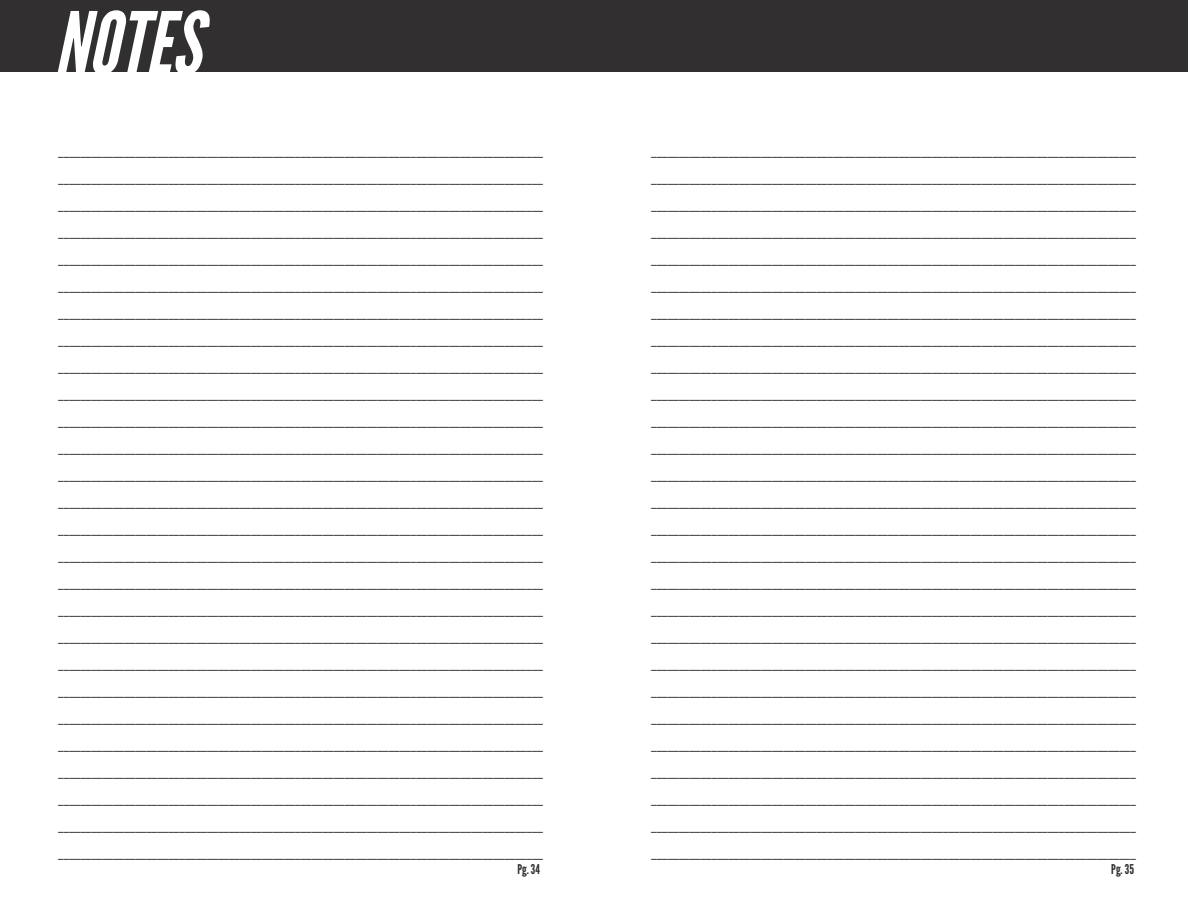
<style>
.page{position:relative;width:1188px;height:918px;background:#fff}
.page>*{position:absolute;margin:0;border:0;box-sizing:border-box;transform-origin:0 0}
.t1{font:italic 85.5px "League Gothic";color:#fff}
.TIPS_COPY{font:13.5px/27px "PT Sans";color:#231f20;text-align:justify}
.t2{font:13.5px "League Gothic";color:#312f30}
</style>
<div class="page">
<div style="left:0;top:0;width:1188px;height:72px;background:#312f30"></div>
<p class="t1" style="left:54px;top:-8px;width:148px">NOTES</p>
<p class="TIPS_COPY" style="left:58px;top:136px;width:486px">________________________________________________________________________________________ ________________________________________________________________________________________ ________________________________________________________________________________________ ________________________________________________________________________________________ ________________________________________________________________________________________ ________________________________________________________________________________________ ________________________________________________________________________________________</p>
<p class="TIPS_COPY" style="left:58px;top:325px;width:486px">________________________________________________________________________________________ ________________________________________________________________________________________ ________________________________________________________________________________________ ________________________________________________________________________________________ ________________________________________________________________________________________ ________________________________________________________________________________________ ________________________________________________________________________________________</p>
<p class="TIPS_COPY" style="left:58px;top:514px;width:486px">________________________________________________________________________________________ ________________________________________________________________________________________ ________________________________________________________________________________________ ________________________________________________________________________________________ ________________________________________________________________________________________ ________________________________________________________________________________________ ________________________________________________________________________________________</p>
<p class="TIPS_COPY" style="left:58px;top:703px;width:486px">________________________________________________________________________________________ ________________________________________________________________________________________ ________________________________________________________________________________________ ________________________________________________________________________________________ ________________________________________________________________________________________ ________________________________________________________________________________________</p>
<p class="TIPS_COPY" style="left:651px;top:136px;width:486px">________________________________________________________________________________________ ________________________________________________________________________________________ ________________________________________________________________________________________ ________________________________________________________________________________________ ________________________________________________________________________________________ ________________________________________________________________________________________ ________________________________________________________________________________________</p>
<p class="TIPS_COPY" style="left:651px;top:325px;width:486px">________________________________________________________________________________________ ________________________________________________________________________________________ ________________________________________________________________________________________ ________________________________________________________________________________________ ________________________________________________________________________________________ ________________________________________________________________________________________ ________________________________________________________________________________________</p>
<p class="TIPS_COPY" style="left:651px;top:514px;width:486px">________________________________________________________________________________________ ________________________________________________________________________________________ ________________________________________________________________________________________ ________________________________________________________________________________________ ________________________________________________________________________________________ ________________________________________________________________________________________ ________________________________________________________________________________________</p>
<p class="TIPS_COPY" style="left:651px;top:703px;width:486px">________________________________________________________________________________________ ________________________________________________________________________________________ ________________________________________________________________________________________ ________________________________________________________________________________________ ________________________________________________________________________________________ ________________________________________________________________________________________</p>
<p class="t2" style="left:517px;top:861px;width:24px">Pg. 34</p>
<p class="t2" style="left:1111px;top:861px;width:24px">Pg. 35</p>
</div>
